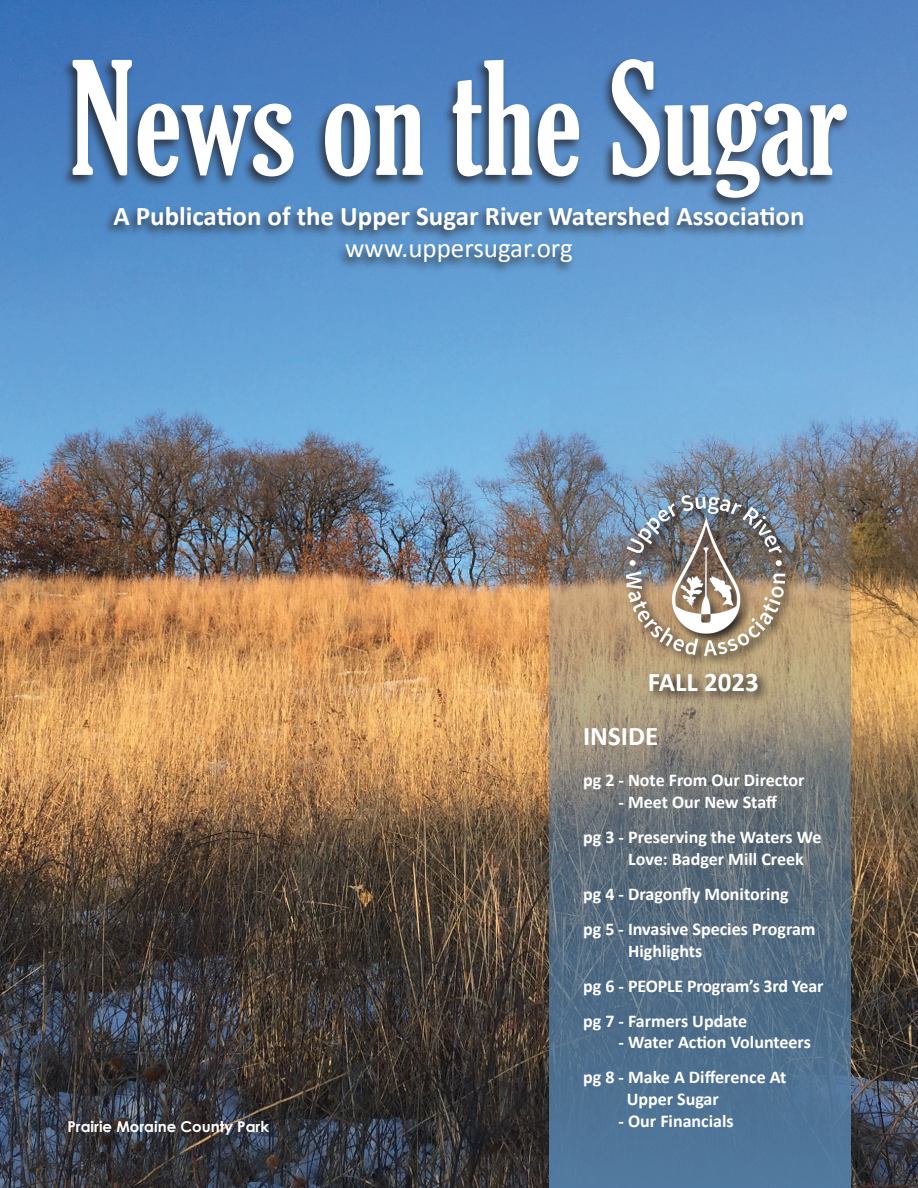
<style>
.page{position:relative;width:918px;height:1188px;background:#fff}
.page>*{position:absolute;margin:0;border:0;box-sizing:border-box;transform-origin:0 0}
.t1{font:extra-condensed 151.5px "Gloucester";color:#fff}
.t2{font:700 27px "Calibri";color:#fff}
.t3{font:27px "Calibri";color:#fff}
.t4{font:700 18px/21.6px "Calibri";color:#fff}
.t5{font:700 15px "Century Gothic";color:#fff}
</style>
<div class="page">
<img style="left:0;top:0;width:918px;height:1188px">
<div style="left:61px;top:56px;width:790px;height:155px;background:#231f20;opacity:.75"></div>
<svg style="left:549px;top:387px;width:301px;height:801px;background:#6c7e8d"></svg>
<div style="left:646px;top:670px;width:124px;height:34px;background:#231f20;opacity:.9"></div>
<div style="left:103px;top:204px;width:704px;height:72px;background:#231f20;opacity:.75"></div>
<img style="left:617px;top:488px;width:181px;height:180px">
<p class="t1" style="left:70px;top:32px;width:779px">News on the Sugar</p>
<p class="t2" style="left:113px;top:199px;width:693px">A Publication of the Upper Sugar River Watershed Association</p>
<p class="t3" style="left:345px;top:231px;width:229px">www.uppersugar.org</p>
<p class="t5" style="left:68px;top:1117px;width:203px">Prairie Moraine County Park</p>
<p class="t2" style="left:648px;top:665px;width:112px">FALL 2023</p>
<p class="t2" style="left:583px;top:718px;width:77px">INSIDE</p>
<p class="t4" style="left:583px;top:770px;width:223px">pg 2 - Note From Our Director</p>
<p class="t4" style="left:619px;top:791px;width:160px">- Meet Our New Staff</p>
<p class="t4" style="left:628px;top:826px;width:195px;text-indent:-45px">pg 3 - Preserving the Waters We<br>Love: Badger Mill Creek</p>
<p class="t4" style="left:583px;top:883px;width:207px">pg 4 - Dragonfly Monitoring</p>
<p class="t4" style="left:628px;top:918px;width:189px;text-indent:-45px">pg 5 - Invasive Species Program<br>Highlights</p>
<p class="t4" style="left:583px;top:975px;width:242px">pg 6 - PEOPLE Program’s 3rd Year</p>
<p class="t4" style="left:583px;top:1010px;width:166px">pg 7 - Farmers Update</p>
<p class="t4" style="left:619px;top:1032px;width:194px">- Water Action Volunteers</p>
<p class="t4" style="left:627px;top:1067px;width:161px;text-indent:-44px">pg 8 - Make A Difference At<br>Upper Sugar</p>
<p class="t4" style="left:619px;top:1110px;width:117px">- Our Financials</p>
</div>
